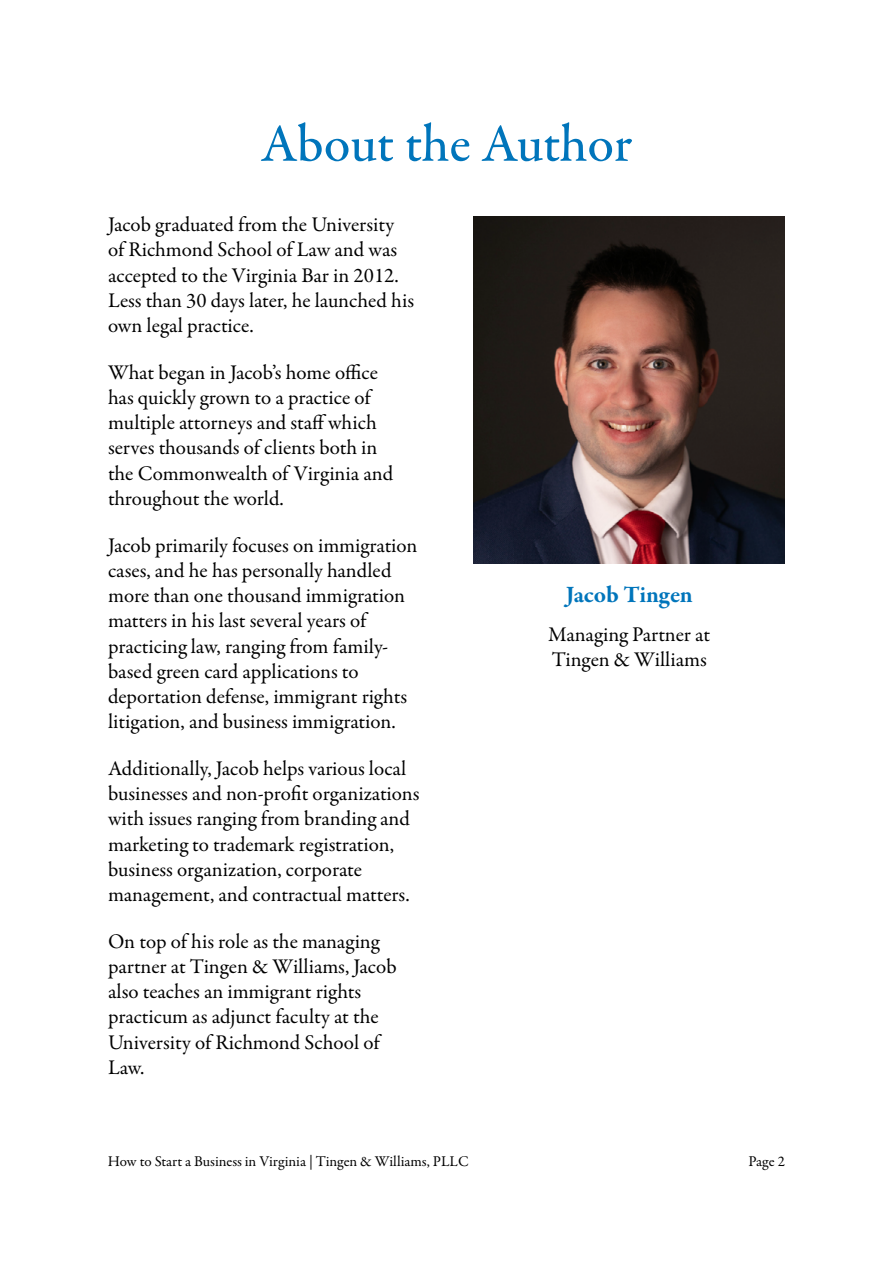
<style>
.page{position:relative;width:893px;height:1263px;background:#fff}
.page>*{position:absolute;margin:0;border:0;box-sizing:border-box;transform-origin:0 0}
.t1{font:500 54px "Garamond Premr Pro";letter-spacing:-.01em;color:#0075bb}
.t2{font:700 24px "Garamond Premr Pro";letter-spacing:-.005em;color:#0075bb}
.t3{font:21px/25.2px "Garamond Premr Pro";color:#000}
.t4{font:15px "Garamond Premr Pro";color:#000}
</style>
<div class="page">
<img style="left:473px;top:216px;width:312px;height:347px">
<h1 class="t1" style="left:261px;top:111px;width:373px">About the Author</h1>
<p class="t3" style="left:108px;top:213px;width:308px">Jacob graduated from the University of Richmond School of Law and was accepted to the Virginia Bar in 2012.<br>Less than 30 days later, he launched his own legal practice.</p>
<p class="t3" style="left:108px;top:360px;width:287px">What began in Jacob’s home office has quickly grown to a practice of multiple attorneys and staff which serves thousands of clients both in the Commonwealth of Virginia and throughout the world.</p>
<p class="t3" style="left:108px;top:533px;width:311px">Jacob primarily focuses on immigration cases, and he has personally handled more than one thousand immigration matters in his last several years of practicing law, ranging from family&shy;based green card applications to deportation defense, immigrant rights litigation, and business immigration.</p>
<p class="t3" style="left:108px;top:756px;width:313px">Additionally, Jacob helps various local businesses and non-profit organizations with issues ranging from branding and marketing to trademark registration, business organization, corporate management, and contractual matters.</p>
<p class="t3" style="left:108px;top:929px;width:290px">On top of his role as the managing partner at Tingen &amp; Williams, Jacob also teaches an immigrant rights practicum as adjunct faculty at the<br>University of Richmond School of<br>Law.</p>
<p class="t2" style="left:566px;top:580px;width:129px">Jacob Tingen</p>
<p class="t3" style="left:548px;top:622px;width:163px">Managing Partner at<br>Tingen &amp; Williams</p>
<p class="t4" style="left:108px;top:1152px;width:362px">How to Start a Business in Virginia | Tingen &amp; Williams, PLLC</p>
<p class="t4" style="left:748px;top:1152px;width:38px">Page 2</p>
</div>
